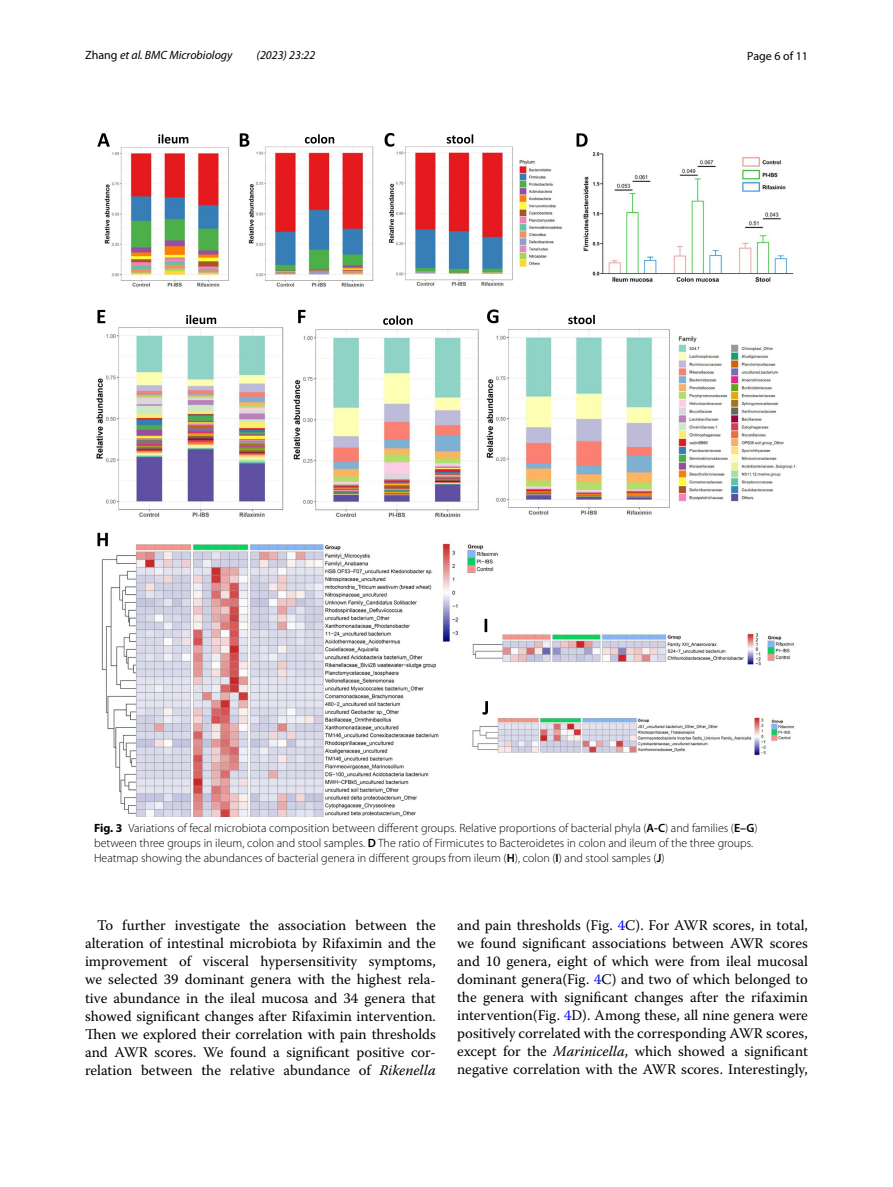
<style>
.page{position:relative;width:893px;height:1187px;background:#fff}
.page>*{position:absolute;margin:0;border:0;box-sizing:border-box;transform-origin:0 0}
.t1{font:14.7px/18px "Warnock Pro";color:#000;text-align:justify}
.t2{font:300 12px/15px "Myriad Pro";color:#000}
.t3{font:italic 12px "Myriad Pro";color:#000}
.t4{font:12px "Myriad Pro";color:#000}
.s1{font-style:normal}
.s2{font-weight:700}
.s3{font-weight:600}
.s4{font-style:italic}
.s5{color:#00f}
</style>
<div class="page">
<img style="left:96px;top:146px;width:701px;height:670px">
<svg style="left:97px;top:133px;width:13px;height:14px"></svg>
<svg style="left:240px;top:133px;width:9px;height:14px"></svg>
<svg style="left:385px;top:133px;width:9px;height:14px"></svg>
<svg style="left:577px;top:133px;width:11px;height:14px"></svg>
<svg style="left:298px;top:310px;width:8px;height:13px"></svg>
<svg style="left:487px;top:309px;width:11px;height:14px"></svg>
<svg style="left:158px;top:134px;width:30px;height:9px"></svg>
<svg style="left:305px;top:134px;width:29px;height:9px"></svg>
<svg style="left:447px;top:134px;width:26px;height:9px"></svg>
<svg style="left:97px;top:310px;width:8px;height:13px"></svg>
<svg style="left:568px;top:315px;width:27px;height:9px"></svg>
<svg style="left:383px;top:315px;width:30px;height:10px"></svg>
<svg style="left:186px;top:315px;width:30px;height:9px"></svg>
<svg style="left:97px;top:532px;width:11px;height:14px"></svg>
<svg style="left:485px;top:618px;width:2px;height:14px"></svg>
<svg style="left:482px;top:701px;width:6px;height:13px"></svg>
<p class="t3" style="left:85px;top:48px;width:149px"><span class="s1">Zhang</span> et al. BMC Microbiology</p>
<p class="t3" style="left:257px;top:48px;width:60px">(2023) 23:22</p>
<p class="t4" style="left:747px;top:48px;width:62px">Page 6 of 11</p>
<p class="t2" style="left:94px;top:820px;width:665px"><span class="s2">Fig. 3</span> Variations of fecal microbiota composition between different groups. Relative proportions of bacterial phyla (<span class="s3">A-C</span>) and families (<span class="s3">E–G</span>) between three groups in ileum, colon and stool samples. <span class="s3">D</span> The ratio of Firmicutes to Bacteroidetes in colon and ileum of the three groups.<br>Heatmap showing the abundances of bacterial genera in different groups from ileum (<span class="s3">H</span>), colon (<span class="s3">I</span>) and stool samples (<span class="s3">J</span>)</p>
<p class="t1" style="left:85px;top:916px;width:352px;text-indent:12px">To further investigate the association between the alteration of intestinal microbiota by Rifaximin and the improvement of visceral hypersensitivity symptoms, we selected 39 dominant genera with the highest rela&shy;tive abundance in the ileal mucosa and 34 genera that showed significant changes after Rifaximin intervention.<br>Then we explored their correlation with pain thresholds and AWR scores. We found a significant positive cor&shy;relation between the relative abundance of <span class="s4">Rikenella</span></p>
<p class="t1" style="left:457px;top:916px;width:352px">and pain thresholds (Fig. <span class="s5">4</span>C). For AWR scores, in total, we found significant associations between AWR scores and 10 genera, eight of which were from ileal mucosal dominant genera(Fig. <span class="s5">4</span>C) and two of which belonged to the genera with significant changes after the rifaximin intervention(Fig. <span class="s5">4</span>D). Among these, all nine genera were positively correlated with the corresponding AWR scores, except for the <span class="s4">Marinicella</span>, which showed a significant negative correlation with the AWR scores. Interestingly,</p>
</div>
